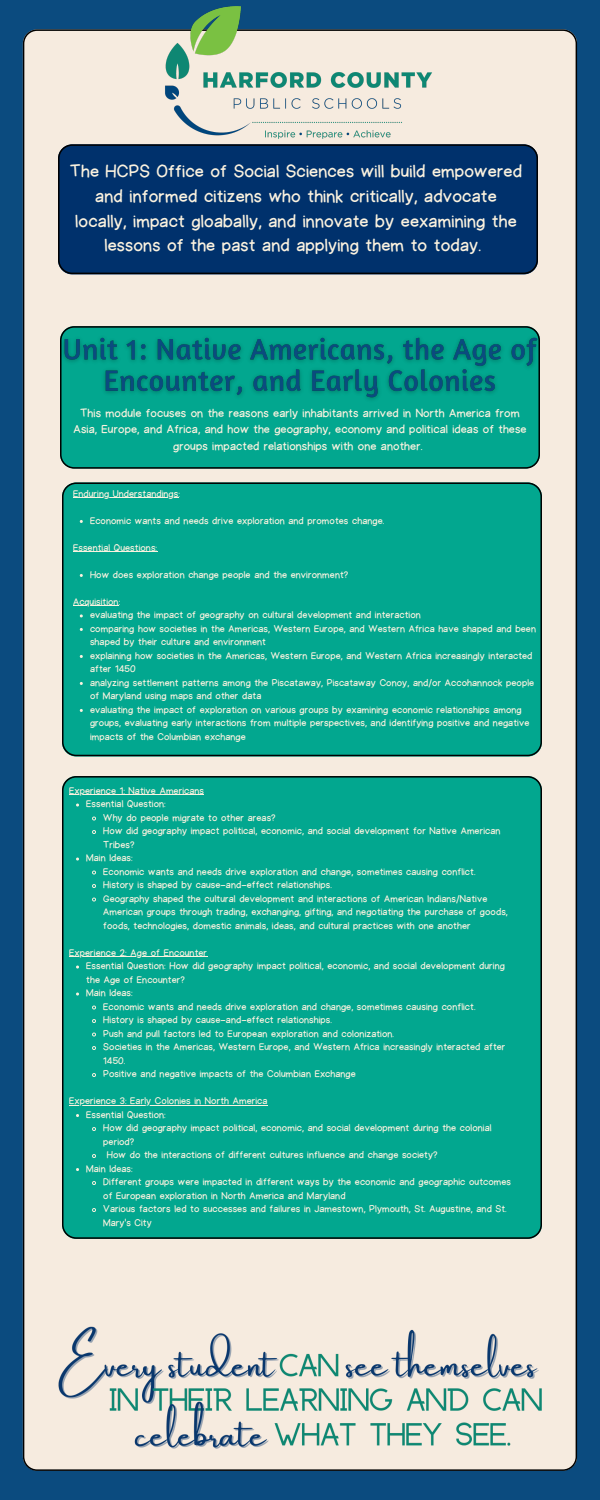
<style>
.page{position:relative;width:600px;height:1500px;background:#0b4b7f}
.page>*{position:absolute;margin:0;border:0;box-sizing:border-box;transform-origin:0 0}
.t1{font:18px/24.8px "Halley";letter-spacing:.01em;color:#fbf2df;text-align:center}
.t2{font:12px/16.5px "Halley";letter-spacing:.01em;color:#fbf2df;text-align:center}
.t3{font:10px/13.5px "Halley";letter-spacing:.01em;color:#fbf2df}
</style>
<div class="page">
<div style="left:23px;top:29px;width:554px;height:1442px;background:#f6ebdf"></div>
<svg style="left:60px;top:326px;width:480px;height:143px;background:#039e87"></svg>
<div style="left:58px;top:144px;width:480px;height:130px;background:#00316c"></div>
<img style="left:57px;top:331px;width:489px;height:75px">
<div style="left:62px;top:482px;width:480px;height:274px;background:#02a78f"></div>
<hr style="left:73px;top:497px;width:105px;height:1px;background:#fbf2df">
<hr style="left:73px;top:551px;width:84px;height:1px;background:#fbf2df">
<hr style="left:73px;top:605px;width:46px;height:1px;background:#fbf2df">
<div style="left:62px;top:776px;width:480px;height:463px;background:#02a78f"></div>
<svg style="left:92px;top:816px;width:4px;height:5px"></svg>
<svg style="left:92px;top:830px;width:4px;height:4px"></svg>
<svg style="left:92px;top:870px;width:4px;height:5px"></svg>
<svg style="left:92px;top:884px;width:4px;height:4px"></svg>
<svg style="left:92px;top:897px;width:4px;height:5px"></svg>
<svg style="left:92px;top:1005px;width:4px;height:5px"></svg>
<svg style="left:92px;top:1019px;width:4px;height:4px"></svg>
<svg style="left:92px;top:1032px;width:4px;height:5px"></svg>
<svg style="left:92px;top:1046px;width:4px;height:4px"></svg>
<svg style="left:92px;top:1073px;width:4px;height:4px"></svg>
<svg style="left:92px;top:1127px;width:4px;height:4px"></svg>
<svg style="left:92px;top:1154px;width:4px;height:4px"></svg>
<svg style="left:92px;top:1181px;width:4px;height:4px"></svg>
<svg style="left:92px;top:1208px;width:4px;height:4px"></svg>
<hr style="left:69px;top:795px;width:135px;height:1px;background:#fbf2df">
<hr style="left:69px;top:957px;width:138px;height:1px;background:#fbf2df">
<hr style="left:69px;top:1105px;width:199px;height:1px;background:#fbf2df">
<img style="left:156px;top:6px;width:285px;height:148px">
<img style="left:54px;top:1316px;width:491px;height:153px">
<p class="t1" style="left:70px;top:159px;width:454px">The HCPS Office of Social Sciences will build empowered and informed citizens who think critically, advocate locally, impact gloabally, and innovate by eexamining the lessons of the past and applying them to today.</p>
<p class="t2" style="left:73px;top:405px;width:455px">This module focuses on the reasons early inhabitants arrived in North America from<br>Asia, Europe, and Africa, and how the geography, economy and political ideas of these groups impacted relationships with one another.</p>
<p class="t3" style="left:73px;top:487px;width:108px">Enduring Understandings:</p>
<p class="t3" style="left:90px;top:514px;width:296px">Economic wants and needs drive exploration and promotes change.</p>
<p class="t3" style="left:73px;top:541px;width:86px">Essential Questions:</p>
<p class="t3" style="left:90px;top:568px;width:260px">How does exploration change people and the environment?</p>
<p class="t3" style="left:90px;top:608px;width:332px">evaluating the impact of geography on cultural development and interaction</p>
<p class="t3" style="left:90px;top:622px;width:447px">comparing how societies in the Americas, Western Europe, and Western Africa have shaped and been shaped by their culture and environment</p>
<p class="t3" style="left:90px;top:649px;width:444px">explaining how societies in the Americas, Western Europe, and Western Africa increasingly interacted after 1450</p>
<p class="t3" style="left:90px;top:676px;width:446px">analyzing settlement patterns among the Piscataway, Piscataway Conoy, and/or Accohannock people of Maryland using maps and other data</p>
<p class="t3" style="left:90px;top:703px;width:441px">evaluating the impact of exploration on various groups by examining economic relationships among groups, evaluating early interactions from multiple perspectives, and identifying positive and negative impacts of the Columbian exchange</p>
<p class="t3" style="left:73px;top:595px;width:49px">Acquisition:</p>
<p class="t3" style="left:69px;top:784px;width:136px">Experience 1: Native Americans</p>
<p class="t3" style="left:86px;top:798px;width:81px">Essential Question:</p>
<p class="t3" style="left:103px;top:811px;width:174px">Why do people migrate to other areas?</p>
<p class="t3" style="left:103px;top:825px;width:399px">How did geography impact political, economic, and social development for Native American<br>Tribes?</p>
<p class="t3" style="left:86px;top:852px;width:48px">Main Ideas:</p>
<p class="t3" style="left:103px;top:865px;width:374px">Economic wants and needs drive exploration and change, sometimes causing conflict.</p>
<p class="t3" style="left:103px;top:879px;width:230px">History is shaped by cause-and-effect relationships.</p>
<p class="t3" style="left:103px;top:892px;width:406px">Geography shaped the cultural development and interactions of American Indians/Native<br>American groups through trading, exchanging, gifting, and negotiating the purchase of goods, foods, technologies, domestic animals, ideas, and cultural practices with one another</p>
<p class="t3" style="left:86px;top:960px;width:420px">Essential Question: How did geography impact political, economic, and social development during the Age of Encounter?</p>
<p class="t3" style="left:86px;top:987px;width:48px">Main Ideas:</p>
<p class="t3" style="left:103px;top:1000px;width:374px">Economic wants and needs drive exploration and change, sometimes causing conflict.</p>
<p class="t3" style="left:103px;top:1014px;width:230px">History is shaped by cause-and-effect relationships.</p>
<p class="t3" style="left:103px;top:1027px;width:292px">Push and pull factors led to European exploration and colonization.</p>
<p class="t3" style="left:103px;top:1041px;width:404px">Societies in the Americas, Western Europe, and Western Africa increasingly interacted after<br>1450.</p>
<p class="t3" style="left:103px;top:1068px;width:254px">Positive and negative impacts of the Columbian Exchange</p>
<p class="t3" style="left:86px;top:1108px;width:81px">Essential Question:</p>
<p class="t3" style="left:103px;top:1122px;width:390px">How did geography impact political, economic, and social development during the colonial period?</p>
<p class="t3" style="left:107px;top:1149px;width:332px">How do the interactions of different cultures influence and change society?</p>
<p class="t3" style="left:86px;top:1162px;width:48px">Main Ideas:</p>
<p class="t3" style="left:103px;top:1176px;width:409px">Different groups were impacted in different ways by the economic and geographic outcomes of European exploration in North America and Maryland</p>
<p class="t3" style="left:103px;top:1203px;width:405px">Various factors led to successes and failures in Jamestown, Plymouth, St. Augustine, and St.<br>Mary's City</p>
<p class="t3" style="left:69px;top:946px;width:139px">Experience 2: Age of Encounter</p>
<p class="t3" style="left:69px;top:1095px;width:200px">Experience 3: Early Colonies in North America</p>
</div>
